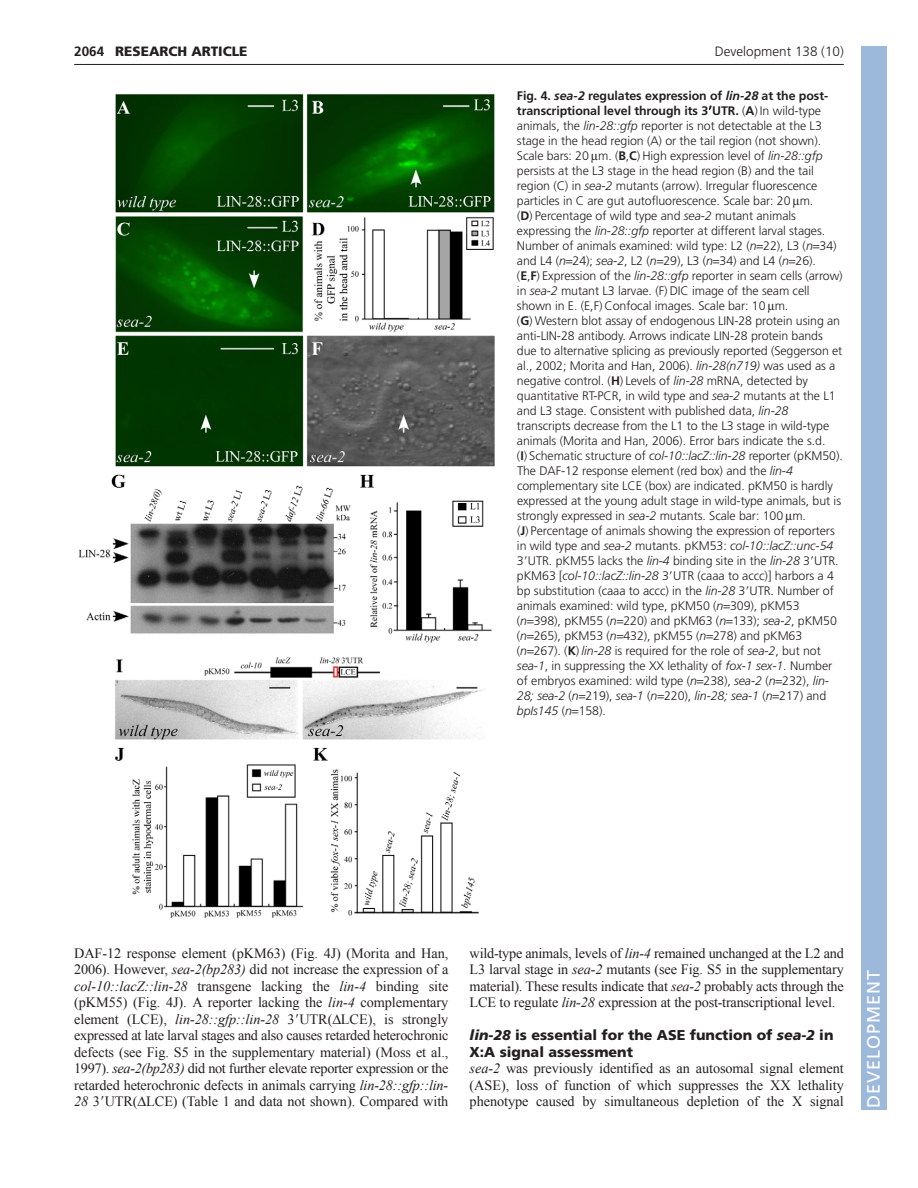
<style>
.page{position:relative;width:918px;height:1188px;background:#fff}
.page>*{position:absolute;margin:0;border:0;box-sizing:border-box;transform-origin:0 0}
.t1{font:18px "Frutiger LT Std";letter-spacing:.055em;color:#fff}
.t2{font:14.25px/16.5px "Times New Roman";letter-spacing:-.005em;color:#231f20;text-align:justify}
.t3{font:900 14.25px/16.5px "Frutiger LT Std";color:#231f20}
.t4{font:300 13.5px "Frutiger LT Std";color:#231f20}
.t5{font:900 13.5px "Frutiger LT Std";color:#231f20}
.t6{font:700 13.5px "Frutiger LT Std";color:#231f20}
.t7{font:300 12.3px/15px "Frutiger LT Std";letter-spacing:-.005em;color:#231f20}
.s1{font-weight:700}
.s2{font-weight:700;font-style:italic}
.s3{font-family:"Mathematical Pi One";font-weight:400}
.s4{font-style:italic}
.s5{font-family:"Mathematical Pi One"}
</style>
<div class="page">
<hr style="left:74px;top:64px;width:770px;height:1px;background:#231f20">
<img style="left:78px;top:94px;width:417px;height:825px">
<div style="left:861px;top:46px;width:25px;height:1064px;background:#9cb9db"></div>
<p class="t6" style="left:74px;top:46px;width:32px">2064</p>
<p class="t5" style="left:115px;top:46px;width:134px">RESEARCH ARTICLE</p>
<p class="t4" style="left:715px;top:46px;width:131px">Development 138 (10)</p>
<p class="t7" style="left:517px;top:89px;width:328px"><span class="s1">Fig. 4.</span> <span class="s2">sea-2</span> <span class="s1">regulates expression of</span> <span class="s2">lin-28</span> <span class="s1">at the post&shy;transcriptional level through its 3</span><span class="s3">-</span><span class="s1">UTR.</span> (<span class="s1">A</span>) In wild-type animals, the <span class="s4">lin-28::gfp</span> reporter is not detectable at the L3 stage in the head region (A) or the tail region (not shown).<br>Scale bars: 20 m. (<span class="s1">B</span>,<span class="s1">C</span>) High expression level of <span class="s4">lin-28::gfp </span>persists at the L3 stage in the head region (B) and the tail region (C) in <span class="s4">sea-2</span> mutants (arrow). Irregular fluorescence particles in C are gut autofluorescence. Scale bar: 20 m.<br>(<span class="s1">D</span>) Percentage of wild type and <span class="s4">sea-2</span> mutant animals expressing the <span class="s4">lin-28::gfp</span> reporter at different larval stages.<br>Number of animals examined: wild type: L2 (<span class="s4">n</span> 22), L3 (<span class="s4">n</span> 34) and L4 (<span class="s4">n</span> 24); <span class="s4">sea-2</span>, L2 (<span class="s4">n</span> 29), L3 (<span class="s4">n</span> 34) and L4 (<span class="s4">n</span> 26).<br>(<span class="s1">E</span>,<span class="s1">F</span>) Expression of the <span class="s4">lin-28::gfp</span> reporter in seam cells (arrow) in <span class="s4">sea-2</span> mutant L3 larvae. (F) DIC image of the seam cell shown in E. (E,F) Confocal images. Scale bar: 10 m.<br>(<span class="s1">G</span>) Western blot assay of endogenous LIN-28 protein using an anti-LIN-28 antibody. Arrows indicate LIN-28 protein bands due to alternative splicing as previously reported (Seggerson et al., 2002; Morita and Han, 2006). <span class="s4">lin-28(n719)</span> was used as a negative control. (<span class="s1">H</span>) Levels of <span class="s4">lin-28</span> mRNA, detected by quantitative RT-PCR, in wild type and <span class="s4">sea-2</span> mutants at the L1 and L3 stage. Consistent with published data, <span class="s4">lin-28 </span>transcripts decrease from the L1 to the L3 stage in wild-type animals (Morita and Han, 2006). Error bars indicate the s.d.<br>(<span class="s1">I</span>) Schematic structure of <span class="s4">col-10::lacZ::lin-28</span> reporter (pKM50).<br>The DAF-12 response element (red box) and the <span class="s4">lin-4 </span>complementary site LCE (box) are indicated. pKM50 is hardly expressed at the young adult stage in wild-type animals, but is strongly expressed in <span class="s4">sea-2</span> mutants. Scale bar: 100 m.<br>(<span class="s1">J</span>) Percentage of animals showing the expression of reporters in wild type and <span class="s4">sea-2</span> mutants. pKM53: <span class="s4">col-10::lacZ::unc-54<br></span>3<span class="s3">-</span>UTR. pKM55 lacks the <span class="s4">lin-4</span> binding site in the <span class="s4">lin-28</span> 3<span class="s3">-</span>UTR. pKM63 [<span class="s4">col-10::lacZ::lin-28</span> 3<span class="s3">-</span>UTR (caaa to accc)] harbors a 4 bp substitution (caaa to accc) in the <span class="s4">lin-28</span> 3<span class="s3">-</span>UTR. Number of animals examined: wild type, pKM50 (<span class="s4">n</span> 309), pKM53<br>(<span class="s4">n</span> 398), pKM55 (<span class="s4">n</span> 220) and pKM63 (<span class="s4">n</span> 133); <span class="s4">sea-2</span>, pKM50 (<span class="s4">n</span> 265), pKM53 (<span class="s4">n</span> 432), pKM55 (<span class="s4">n</span> 278) and pKM63<br>(<span class="s4">n</span> 267). (<span class="s1">K</span>) <span class="s4">lin-28</span> is required for the role of <span class="s4">sea-2</span>, but not <span class="s4">sea-1</span>, in suppressing the XX lethality of <span class="s4">fox-1 sex-1</span>. Number of embryos examined: wild type (<span class="s4">n</span> 238), <span class="s4">sea-2</span> (<span class="s4">n</span> 232), <span class="s4">lin-28; sea-2</span> (<span class="s4">n</span> 219), <span class="s4">sea-1</span> (<span class="s4">n</span> 220), <span class="s4">lin-28; sea-1</span> (<span class="s4">n</span> 217) and <span class="s4">bpIs145</span> (<span class="s4">n</span> 158).</p>
<p class="t2" style="left:74px;top:945px;width:376px">DAF-12 response element (pKM63) (Fig. 4J) (Morita and Han, 2006). However, <span class="s4">sea-2(bp283)</span> did not increase the expression of a <span class="s4">col-10::lacZ::lin-28</span> transgene lacking the <span class="s4">lin-4</span> binding site (pKM55) (Fig. 4J). A reporter lacking the <span class="s4">lin-4</span> complementary element (LCE), <span class="s4">lin-28::gfp::lin-28</span> 3<span class="s5">-</span>UTR( LCE), is strongly expressed at late larval stages and also causes retarded heterochronic defects (see Fig. S5 in the supplementary material) (Moss et al., 1997). <span class="s4">sea-2(bp283)</span> did not further elevate reporter expression or the retarded heterochronic defects in animals carrying <span class="s4">lin-28::gfp::lin-28</span> 3<span class="s5">-</span>UTR( LCE) (Table 1 and data not shown). Compared with</p>
<p class="t2" style="left:470px;top:945px;width:376px">wild-type animals, levels of <span class="s4">lin-4</span> remained unchanged at the L2 and L3 larval stage in <span class="s4">sea-2</span> mutants (see Fig. S5 in the supplementary material). These results indicate that <span class="s4">sea-2</span> probably acts through the LCE to regulate <span class="s4">lin-28</span> expression at the post-transcriptional level.</p>
<p class="t3" style="left:470px;top:1028px;width:365px"><span class="s4">lin-28</span> is essential for the ASE function of <span class="s4">sea-2</span> in<br>X:A signal assessment</p>
<p class="t2" style="left:470px;top:1060px;width:376px"><span class="s4">sea-2</span> was previously identified as an autosomal signal element (ASE), loss of function of which suppresses the XX lethality phenotype caused by simultaneous depletion of the X signal</p>
<h1 class="t1" style="left:863px;top:1108px;width:140px;rotate:-90deg">DEVELOPMENT</h1>
</div>
